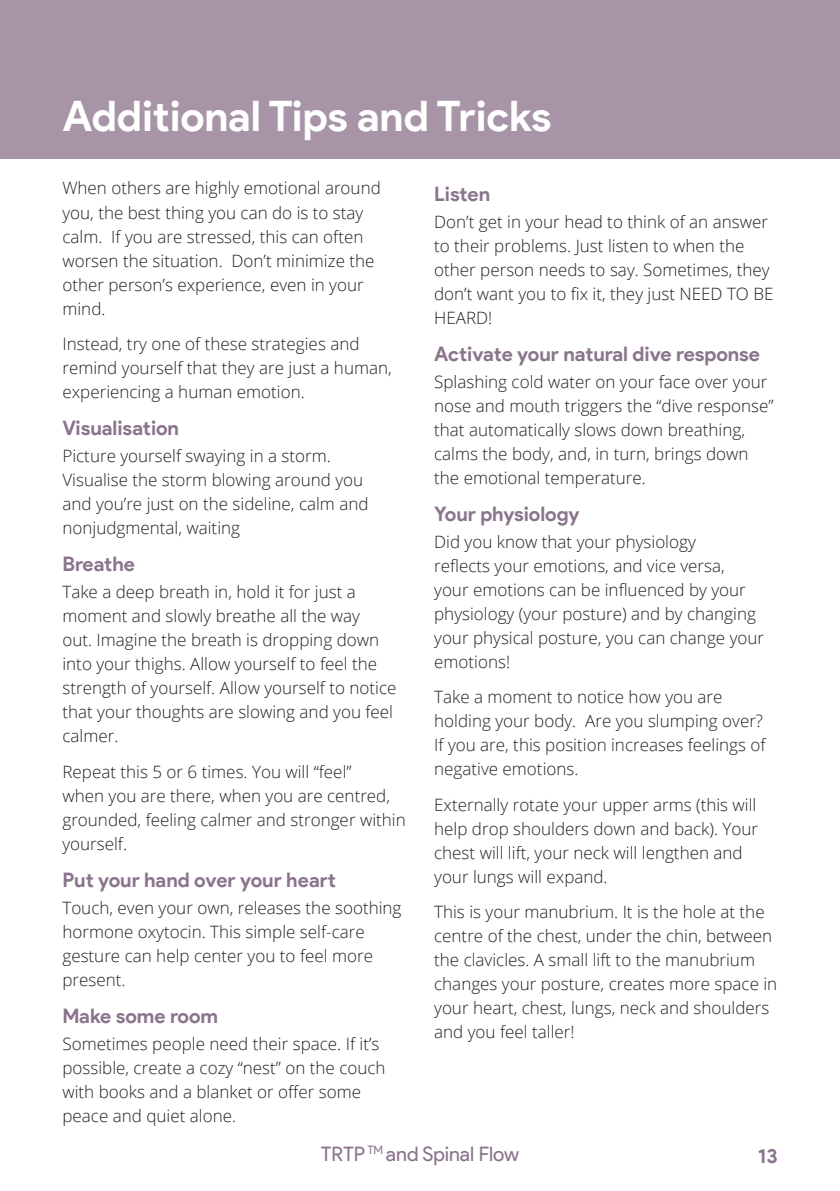
<style>
.page{position:relative;width:840px;height:1191px;background:#fff}
.page>*{position:absolute;margin:0;border:0;box-sizing:border-box;transform-origin:0 0}
.t1{font:700 42px "Product Sans";letter-spacing:-.005em;color:#fff}
.t2{font:700 20px "Product Sans";letter-spacing:-.005em;color:#8a748c}
.t3{font:20px "Product Sans";color:#8a748c}
.t4{font:300 17px/24px "Open Sans";color:#231f20}
</style>
<div class="page">
<div style="left:0;top:0;width:839px;height:159px;background:#a795a7"></div>
<h1 class="t1" style="left:62px;top:91px;width:490px">Additional Tips and Tricks</h1>
<p class="t4" style="left:62px;top:176px;width:320px">When others are highly emotional around you, the best thing you can do is to stay calm. If you are stressed, this can often worsen the situation. Don’t minimize the other person’s experience, even in your mind.</p>
<p class="t4" style="left:62px;top:331px;width:331px">Instead, try one of these strategies and remind yourself that they are just a human, experiencing a human emotion.</p>
<p class="t2" style="left:62px;top:416px;width:118px">Visualisation</p>
<p class="t4" style="left:62px;top:443px;width:307px">Picture yourself swaying in a storm.<br>Visualise the storm blowing around you and you’re just on the sideline, calm and nonjudgmental, waiting</p>
<p class="t2" style="left:62px;top:552px;width:74px">Breathe</p>
<p class="t4" style="left:62px;top:579px;width:335px">Take a deep breath in, hold it for just a moment and slowly breathe all the way<br>out. Imagine the breath is dropping down into your thighs. Allow yourself to feel the strength of yourself. Allow yourself to notice that your thoughts are slowing and you feel calmer.</p>
<p class="t4" style="left:62px;top:759px;width:345px">Repeat this 5 or 6 times. You will “feel”<br>when you are there, when you are centred, grounded, feeling calmer and stronger within yourself.</p>
<p class="t2" style="left:62px;top:868px;width:275px">Put your hand over your heart</p>
<p class="t4" style="left:62px;top:895px;width:340px">Touch, even your own, releases the soothing hormone oxytocin. This simple self-care gesture can help center you to feel more present.</p>
<p class="t2" style="left:62px;top:1004px;width:157px">Make some room</p>
<p class="t4" style="left:62px;top:1031px;width:324px">Sometimes people need their space. If it’s possible, create a cozy “nest” on the couch with books and a blanket or offer some peace and quiet alone.</p>
<p class="t2" style="left:434px;top:181px;width:57px">Listen</p>
<p class="t4" style="left:434px;top:209px;width:340px">Don’t get in your head to think of an answer to their problems. Just listen to when the other person needs to say. Sometimes, they don’t want you to fix it, they just NEED TO BE HEARD!</p>
<p class="t2" style="left:434px;top:342px;width:327px">Activate your natural dive response</p>
<p class="t4" style="left:434px;top:369px;width:341px">Splashing cold water on your face over your nose and mouth triggers the “dive response” that automatically slows down breathing, calms the body, and, in turn, brings down the emotional temperature.</p>
<p class="t2" style="left:434px;top:502px;width:147px">Your physiology</p>
<p class="t4" style="left:434px;top:529px;width:331px">Did you know that your physiology<br>reflects your emotions, and vice versa,<br>your emotions can be influenced by your physiology (your posture) and by changing your physical posture, you can change your emotions!</p>
<p class="t4" style="left:434px;top:685px;width:333px">Take a moment to notice how you are holding your body. Are you slumping over?<br>If you are, this position increases feelings of negative emotions.</p>
<p class="t4" style="left:434px;top:792px;width:325px">Externally rotate your upper arms (this will help drop shoulders down and back). Your chest will lift, your neck will lengthen and your lungs will expand.</p>
<p class="t4" style="left:434px;top:899px;width:344px">This is your manubrium. It is the hole at the centre of the chest, under the chin, between the clavicles. A small lift to the manubrium changes your posture, creates more space in your heart, chest, lungs, neck and shoulders and you feel taller!</p>
<p class="t3" style="left:320px;top:1142px;width:200px">TRTP <sup>TM</sup> and Spinal Flow</p>
<p class="t2" style="left:757px;top:1143px;width:21px">13</p>
</div>
